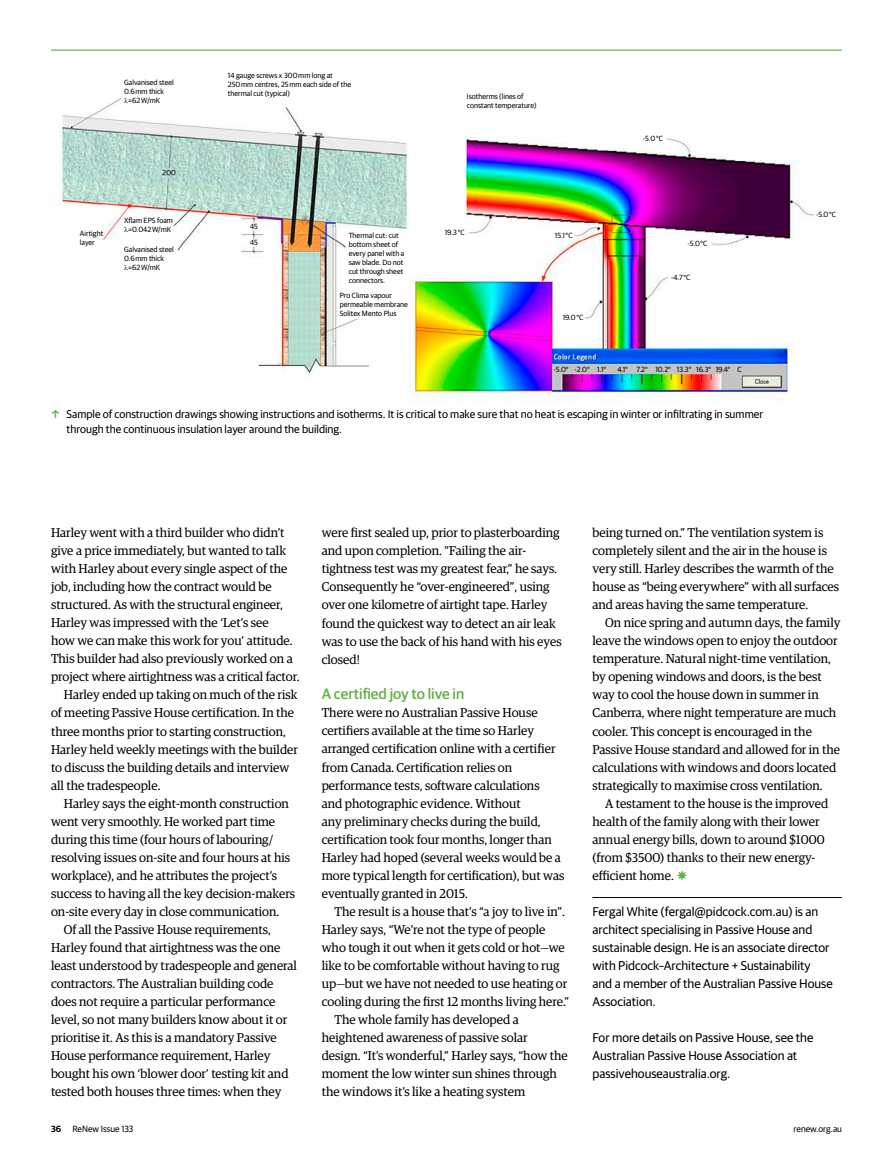
<style>
.page{position:relative;width:893px;height:1170px;background:#fff}
.page>*{position:absolute;margin:0;border:0;box-sizing:border-box;transform-origin:0 0}
.t1{font:500 15px "Guardian Sans";color:#60b147}
.BODY{font:12.75px/18px "Guardian Egyp";color:#000}
.FIRST_PARA{font:12.75px/18px "Guardian Egyp";color:#000}
.MORE_INFO{font:12.75px/18px "Guardian Sans";color:#000}
.t2{font:11.25px/14.2px "Guardian Sans";color:#000}
.t3{font:9px "Guardian Sans";color:#000}
.DIAGRAM_AND_PHOTO_CR{font:7.5px/9px "Guardian Sans";color:#000}
.s1{color:#60b147}
.s2{font-weight:600}
</style>
<div class="page">
<hr style="left:51px;top:50px;width:791px;height:1px;background:#60b147">
<hr style="left:592px;top:897px;width:250px;height:1px;background:#000">
<img style="left:62px;top:98px;width:753px;height:303px">
<svg style="left:124px;top:98px;width:4px;height:5px"></svg>
<svg style="left:124px;top:226px;width:4px;height:6px"></svg>
<svg style="left:124px;top:264px;width:4px;height:6px"></svg>
<svg style="left:162px;top:169px;width:14px;height:7px"></svg>
<p class="DIAGRAM_AND_PHOTO_CR" style="left:124px;top:77px;width:51px">Galvanised steel</p>
<p class="DIAGRAM_AND_PHOTO_CR" style="left:124px;top:86px;width:41px">0.6 mm thick</p>
<p class="DIAGRAM_AND_PHOTO_CR" style="left:128px;top:95px;width:33px">=62 W/mK</p>
<p class="DIAGRAM_AND_PHOTO_CR" style="left:228px;top:71px;width:125px">14 gauge screws x 300 mm long at<br>250 mm centres, 25 mm each side of the thermal cut (typical)</p>
<p class="DIAGRAM_AND_PHOTO_CR" style="left:124px;top:215px;width:50px;text-align:center">Xflam EPS foam =0.042 W/mK</p>
<p class="DIAGRAM_AND_PHOTO_CR" style="left:124px;top:244px;width:51px">Galvanised steel</p>
<p class="DIAGRAM_AND_PHOTO_CR" style="left:124px;top:253px;width:41px">0.6 mm thick</p>
<p class="DIAGRAM_AND_PHOTO_CR" style="left:128px;top:262px;width:33px">=62 W/mK</p>
<p class="DIAGRAM_AND_PHOTO_CR" style="left:250px;top:221px;width:10px">45</p>
<p class="DIAGRAM_AND_PHOTO_CR" style="left:250px;top:237px;width:10px">45</p>
<p class="DIAGRAM_AND_PHOTO_CR" style="left:80px;top:228px;width:25px">Airtight layer</p>
<p class="DIAGRAM_AND_PHOTO_CR" style="left:349px;top:230px;width:57px">Thermal cut: cut bottom sheet of every panel with a saw blade. Do not cut through sheet connectors.</p>
<p class="DIAGRAM_AND_PHOTO_CR" style="left:340px;top:290px;width:70px">Pro Clima vapour permeable membrane<br>Solitex Mento Plus</p>
<p class="DIAGRAM_AND_PHOTO_CR" style="left:467px;top:92px;width:71px">Isotherms (lines of constant temperature)</p>
<p class="DIAGRAM_AND_PHOTO_CR" style="left:643px;top:133px;width:22px">-5.0 °C</p>
<p class="DIAGRAM_AND_PHOTO_CR" style="left:445px;top:227px;width:21px">19.3 °C</p>
<p class="DIAGRAM_AND_PHOTO_CR" style="left:555px;top:230px;width:19px">15.1 °C</p>
<p class="DIAGRAM_AND_PHOTO_CR" style="left:563px;top:312px;width:22px">19.0 °C</p>
<p class="DIAGRAM_AND_PHOTO_CR" style="left:687px;top:239px;width:22px">-5.0 °C</p>
<p class="DIAGRAM_AND_PHOTO_CR" style="left:671px;top:272px;width:21px">-4.7 °C</p>
<p class="DIAGRAM_AND_PHOTO_CR" style="left:554px;top:364px;width:54px">-5.0° -2.0° 1.1°</p>
<p class="DIAGRAM_AND_PHOTO_CR" style="left:617px;top:364px;width:126px">4.1° 7.2° 10.2° 13.3° 16.3° 19.4° C</p>
<p class="t2" style="left:67px;top:406px;width:698px;text-indent:-16px"><span class="s1">□</span> Sample of construction drawings showing instructions and isotherms. It is critical to make sure that no heat is escaping in winter or infiltrating in summer through the continuous insulation layer around the building.</p>
<p class="DIAGRAM_AND_PHOTO_CR" style="left:816px;top:209px;width:22px">-5.0 °C</p>
<p class="FIRST_PARA" style="left:51px;top:523px;width:250px">Harley went with a third builder who didn’t give a price immediately, but wanted to talk with Harley about every single aspect of the job, including how the contract would be structured. As with the structural engineer, Harley was impressed with the ‘Let’s see<br>how we can make this work for you’ attitude.<br>This builder had also previously worked on a project where airtightness was a critical factor.</p>
<p class="BODY" style="left:51px;top:685px;width:248px;text-indent:13px">Harley ended up taking on much of the risk of meeting Passive House certification. In the three months prior to starting construction, Harley held weekly meetings with the builder to discuss the building details and interview all the tradespeople.</p>
<p class="BODY" style="left:51px;top:793px;width:246px;text-indent:13px">Harley says the eight-month construction went very smoothly. He worked part time during this time (four hours of labouring/ resolving issues on-site and four hours at his workplace), and he attributes the project’s success to having all the key decision-makers on-site every day in close communication.</p>
<p class="BODY" style="left:51px;top:919px;width:248px;text-indent:13px">Of all the Passive House requirements, Harley found that airtightness was the one least understood by tradespeople and general contractors. The Australian building code does not require a particular performance level, so not many builders know about it or prioritise it. As this is a mandatory Passive House performance requirement, Harley bought his own ‘blower door’ testing kit and tested both houses three times: when they</p>
<p class="BODY" style="left:322px;top:523px;width:241px">were first sealed up, prior to plasterboarding and upon completion. ”Failing the air&shy;tightness test was my greatest fear,” he says.<br>Consequently he “over-engineered”, using over one kilometre of airtight tape. Harley found the quickest way to detect an air leak was to use the back of his hand with his eyes closed!</p>
<h3 class="t1" style="left:322px;top:683px;width:144px">A certified joy to live in</h3>
<p class="FIRST_PARA" style="left:322px;top:703px;width:244px">There were no Australian Passive House certifiers available at the time so Harley arranged certification online with a certifier from Canada. Certification relies on performance tests, software calculations<br>and photographic evidence. Without<br>any preliminary checks during the build, certification took four months, longer than Harley had hoped (several weeks would be a more typical length for certification), but was eventually granted in 2015.</p>
<p class="BODY" style="left:322px;top:901px;width:249px;text-indent:13px">The result is a house that’s “a joy to live in”.<br>Harley says, “We’re not the type of people who tough it out when it gets cold or hot—we like to be comfortable without having to rug up—but we have not needed to use heating or cooling during the first 12 months living here.”</p>
<p class="BODY" style="left:322px;top:1009px;width:248px;text-indent:13px">The whole family has developed a heightened awareness of passive solar design. “It’s wonderful,” Harley says, “how the moment the low winter sun shines through the windows it’s like a heating system</p>
<p class="BODY" style="left:592px;top:523px;width:248px">being turned on.” The ventilation system is completely silent and the air in the house is very still. Harley describes the warmth of the house as “being everywhere” with all surfaces and areas having the same temperature.</p>
<p class="BODY" style="left:592px;top:613px;width:250px;text-indent:13px">On nice spring and autumn days, the family leave the windows open to enjoy the outdoor temperature. Natural night-time ventilation, by opening windows and doors, is the best way to cool the house down in summer in Canberra, where night temperature are much cooler. This concept is encouraged in the Passive House standard and allowed for in the calculations with windows and doors located strategically to maximise cross ventilation.</p>
<p class="BODY" style="left:592px;top:793px;width:237px;text-indent:13px">A testament to the house is the improved health of the family along with their lower annual energy bills, down to around $1000 (from $3500) thanks to their new energy&shy;efficient home.</p>
<p class="MORE_INFO" style="left:592px;top:901px;width:242px">Fergal White (fergal@pidcock.com.au) is an architect specialising in Passive House and sustainable design. He is an associate director with Pidcock–Architecture + Sustainability and a member of the Australian Passive House Association.</p>
<p class="MORE_INFO" style="left:592px;top:1027px;width:222px">For more details on Passive House, see the<br>Australian Passive House Association at passivehouseaustralia.org.</p>
<p class="t3" style="left:51px;top:1121px;width:84px"><span class="s2">36</span> ReNew Issue 133</p>
<p class="t3" style="left:793px;top:1121px;width:50px">renew.org.au</p>
</div>
